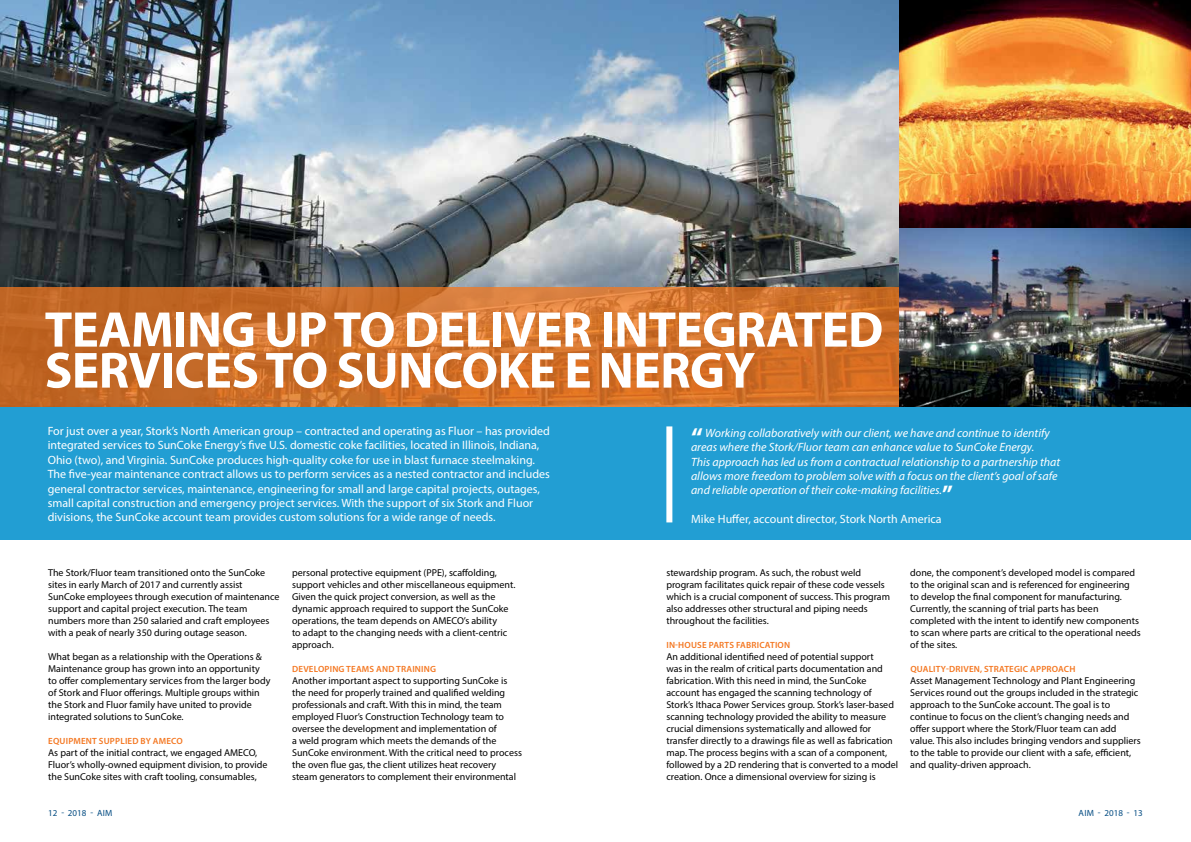
<style>
.page{position:relative;width:1191px;height:842px;background:#fff}
.page>*{position:absolute;margin:0;border:0;box-sizing:border-box;transform-origin:0 0}
.t1{font:700 51.2px "Myriad Pro";letter-spacing:-.01em;color:#fff}
.t2{font:700 50.5px "Myriad Pro";letter-spacing:-.01em;color:#fff}
.t3{font:12px/14.4px "Myriad Pro";color:#fff}
.t4{font:italic 12px/14.4px "Myriad Pro";color:#fff}
.t5{font:10px/12px "Myriad Pro";color:#000}
.t6{font:600 9px "Myriad Pro";letter-spacing:.02em;color:#f47721}
.t7{font:9px "Myriad Pro";color:#054d83}
.s1{font-weight:700;font-style:normal;font-size:26px}
.s2{font-weight:700;font-style:normal;font-size:24px}
</style>
<div class="page">
<img style="left:899px;top:0;width:292px;height:228px">
<img style="left:899px;top:228px;width:292px;height:179px">
<img style="left:0;top:0;width:899px;height:287px">
<svg style="left:0;top:287px;width:899px;height:120px;background:#cd6e29"></svg>
<div style="left:0;top:407px;width:1191px;height:132px;background:#229ed3"></div>
<div style="left:666px;top:426px;width:6px;height:96px;background:#fff"></div>
<h2 class="t2" style="left:45px;top:297px;width:585px">TEAMING UP TO DELIVER INTEGRATED</h2>
<h1 class="t1" style="left:45px;top:337px;width:54px">SERVICE</h1>
<h1 class="t1" style="left:231px;top:337px;width:200px">S TO SUNCO</h1>
<h1 class="t1" style="left:498px;top:337px;width:132px">KEENERG</h1>
<h1 class="t1" style="left:724px;top:337px;width:32px">Y</h1>
<p class="t4" style="left:691px;top:425px;width:371px"><span class="s1">“</span> Working collaboratively with our client, we have and continue to identify areas where the Stork/Fluor team can enhance value to SunCoke Energy.<br>This approach has led us from a contractual relationship to a partnership that allows more freedom to problem solve with a focus on the client’s goal of safe and reliable operation of their coke-making facilities.<span class="s2">”</span></p>
<p class="t3" style="left:691px;top:512px;width:252px">Mike Huffer, account director, Stork North America</p>
<p class="t3" style="left:48px;top:424px;width:504px">For just over a year, Stork’s North American group – contracted and operating as Fluor – has provided integrated services to SunCoke Energy’s five U.S. domestic coke facilities, located in Illinois, Indiana, Ohio (two), and Virginia. SunCoke produces high-quality coke for use in blast furnace steelmaking.<br>The five-year maintenance contract allows us to perform services as a nested contractor and includes general contractor services, maintenance, engineering for small and large capital projects, outages, small capital construction and emergency project services. With the support of six Stork and Fluor divisions, the SunCoke account team provides custom solutions for a wide range of needs.</p>
<p class="t5" style="left:48px;top:566px;width:233px">The Stork/Fluor team transitioned onto the SunCoke sites in early March of 2017 and currently assist SunCoke employees through execution of maintenance support and capital project execution. The team numbers more than 250 salaried and craft employees with a peak of nearly 350 during outage season.</p>
<p class="t5" style="left:48px;top:650px;width:224px">What began as a relationship with the Operations &amp; Maintenance group has grown into an opportunity to offer complementary services from the larger body of Stork and Fluor offerings. Multiple groups within the Stork and Fluor family have united to provide integrated solutions to SunCoke.</p>
<p class="t6" style="left:48px;top:735px;width:135px">EQUIPMENT SUPPLIED BY AMECO</p>
<p class="t5" style="left:48px;top:746px;width:221px">As part of the initial contract, we engaged AMECO,<br>Fluor’s wholly-owned equipment division, to provide the SunCoke sites with craft tooling, consumables,</p>
<p class="t5" style="left:292px;top:566px;width:225px">personal protective equipment (PP E), scaffolding, support vehicles and other miscellaneous equipment.<br>Given the quick project conversion, as well as the dynamic approach required to support the SunCoke operations, the team depends on AMECO’s ability<br>to adapt to the changing needs with a client-centric approach.</p>
<p class="t6" style="left:292px;top:663px;width:44px">DEVELOPING</p>
<p class="t6" style="left:346px;top:663px;width:67px">TEAMS AN D TRAINING</p>
<p class="t5" style="left:292px;top:674px;width:231px">Another important aspect to supporting SunCoke is the need for properly trained and qualified welding professionals and craft. With this in mind, the team employed Fluor’s Construction Technology team to oversee the development and implementation of<br>a weld program which meets the demands of the SunCoke environment. With the critical need to process the oven flue gas, the client utilizes heat recovery steam generators to complement their environmental</p>
<p class="t5" style="left:666px;top:566px;width:225px">stewardship program. As such, the robust weld program facilitates quick repair of these code vessels which is a crucial component of success. This program also addresses other structural and piping needs throughout the facilities.</p>
<p class="t6" style="left:666px;top:639px;width:124px">IN-HOUSE PARTS FABRICATION</p>
<p class="t5" style="left:666px;top:650px;width:233px">An additional identified need of potential support<br>was in the realm of critical parts documentation and fabrication. With this need in mind, the SunCoke account has engaged the scanning technology of Stork’s Ithaca Power Services group. Stork’s laser-based scanning technology provided the ability to measure crucial dimensions systematically and allowed for transfer directly to a drawings file as well as fabrication map. The process begins with a scan of a component, followed by a 2D rendering that is converted to a model creation. Once a dimensional overview for sizing is</p>
<p class="t5" style="left:910px;top:566px;width:232px">done, the component’s developed model is compared to the original scan and is referenced for engineering to develop the final component for manufacturing.<br>Currently, the scanning of trial parts has been completed with the intent to identify new components to scan where parts are critical to the operational needs of the sites.</p>
<p class="t6" style="left:910px;top:663px;width:110px">QUALITY-DRIVEN, STRATEGIC</p>
<p class="t6" style="left:1030px;top:663px;width:35px">APPROACH</p>
<p class="t5" style="left:910px;top:674px;width:232px">Asset Management Technology and Plant Engineering Services round out the groups included in the strategic approach to the SunCoke account. The goal is to continue to focus on the client’s changing needs and offer support where the Stork/Fluor team can add value. This also includes bringing vendors and suppliers to the table to provide our client with a safe, efficient, and quality-driven approach.</p>
<p class="t7" style="left:48px;top:807px;width:66px">12 - 2018 - AIM</p>
<p class="t7" style="left:1078px;top:807px;width:66px">AIM - 2018 - 13</p>
</div>
